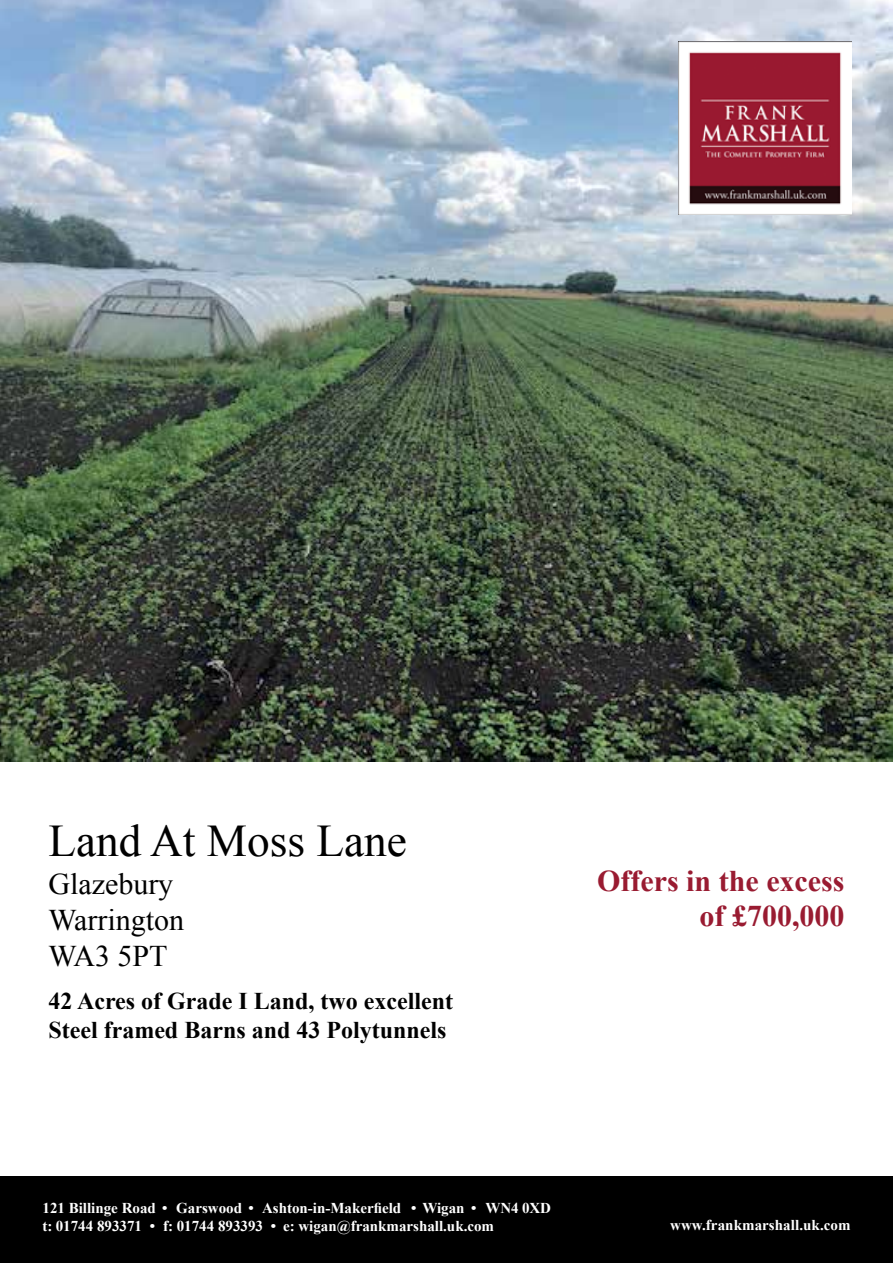
<style>
.page{position:relative;width:893px;height:1263px;background:#fff}
.page>*{position:absolute;margin:0;border:0;box-sizing:border-box;transform-origin:0 0}
.t1{font:45.3px "Times New Roman";color:#000}
.t2{font:700 30px/34.5px "Times New Roman";color:#991b31;text-align:right}
.t3{font:30px/36px "Times New Roman";color:#000}
.t4{font:700 24px/28.8px "Times New Roman";color:#000}
.t5{font:700 15px/18px "Times New Roman";color:#fff}
</style>
<div class="page">
<div style="left:0;top:1177px;width:893px;height:86px;background:#000"></div>
<img style="left:0;top:0;width:893px;height:761px">
<img style="left:678px;top:42px;width:173px;height:173px">
<h1 class="t1" style="left:48px;top:810px;width:360px">Land At Moss Lane</h1>
<h2 class="t3" style="left:48px;top:865px;width:137px">Glazebury<br>Warrington<br>WA3 5PT</h2>
<h3 class="t4" style="left:48px;top:986px;width:406px">42 Acres of Grade I Land, two excellent<br>Steel framed Barns and 43 Polytunnels</h3>
<h2 class="t2" style="left:597px;top:863px;width:249px">Offers in the excess of £700,000</h2>
<p class="t5" style="left:43px;top:1199px;width:510px">121 Billinge Road • Garswood • Ashton-in-Makerfield • Wigan • WN4 0XD t: 01744 893371 • f: 01744 893393 • e: wigan@frankmarshall.uk.com</p>
<p class="t5" style="left:670px;top:1216px;width:182px">www.frankmarshall.uk.com</p>
</div>
